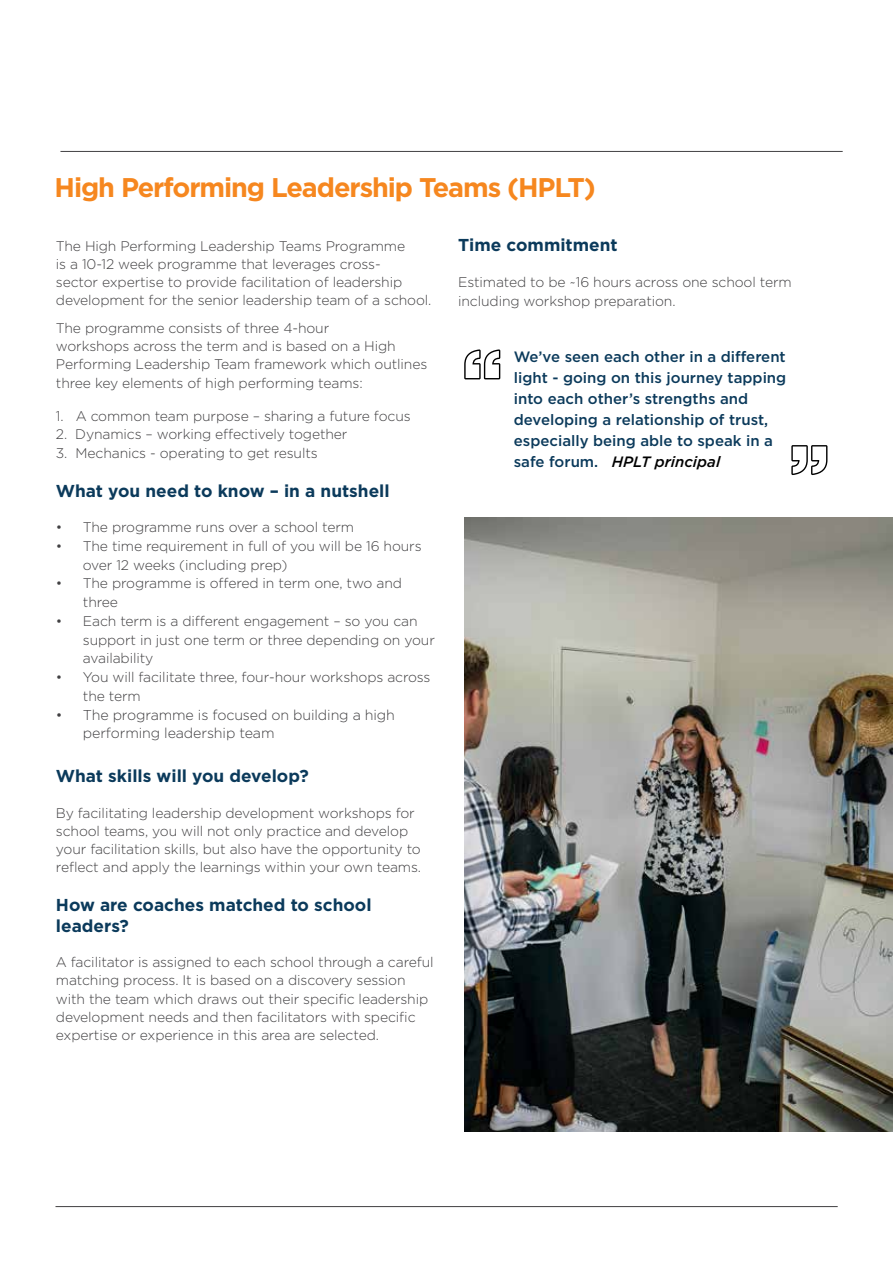
<style>
.page{position:relative;width:893px;height:1263px;background:#fff}
.page>*{position:absolute;margin:0;border:0;box-sizing:border-box;transform-origin:0 0}
.t1{font:700 27px "Gotham";letter-spacing:-.04em;color:#f6871f}
.t2{font:700 17.25px/20.7px "Gotham";color:#0b3a5b}
.t3{font:500 15px/21px "Gotham";color:#0b3a5b}
.t4{font:300 14.25px/18.8px "Gotham";letter-spacing:-.01em;color:#414042}
.t5{font:300 13.95px/18.3px "Gotham";letter-spacing:-.01em;color:#414042}
.s1{font-style:italic;color:#000}
</style>
<div class="page">
<img style="left:464px;top:518px;width:429px;height:613px">
<svg style="left:464px;top:349px;width:36px;height:30px"></svg>
<svg style="left:791px;top:445px;width:36px;height:30px"></svg>
<hr style="left:60px;top:151px;width:783px;height:1px;background:#414042">
<hr style="left:56px;top:1206px;width:782px;height:1px;background:#414042">
<h1 class="t1" style="left:55px;top:169px;width:543px">High Performing Leadership Teams (HPLT)</h1>
<p class="t2" style="left:458px;top:234px;width:161px">Time commitment</p>
<p class="t5" style="left:458px;top:273px;width:335px">Estimated to be ~16 hours across one school term including workshop preparation.</p>
<p class="t5" style="left:56px;top:236px;width:377px">The High Performing Leadership Teams Programme<br>is a 10-12 week programme that leverages cross-<br>sector expertise to provide facilitation of leadership development for the senior leadership team of a school.</p>
<p class="t5" style="left:56px;top:318px;width:373px">The programme consists of three 4-hour<br>workshops across the term and is based on a High Performing Leadership Team framework which outlines three key elements of high performing teams:</p>
<p class="t5" style="left:56px;top:406px;width:356px">1. A common team purpose – sharing a future focus</p>
<p class="t5" style="left:56px;top:425px;width:293px">2. Dynamics – working effectively together</p>
<p class="t5" style="left:56px;top:443px;width:263px">3. Mechanics - operating to get results</p>
<p class="t2" style="left:56px;top:480px;width:335px">What you need to know – in a nutshell</p>
<p class="t5" style="left:56px;top:518px;width:300px">• The programme runs over a school term</p>
<p class="t5" style="left:83px;top:536px;width:340px;line-height:18.8px;text-indent:-27px">• The time requirement in full of you will be 16 hours over 12 weeks (including prep)</p>
<p class="t5" style="left:83px;top:574px;width:321px;line-height:18.8px;text-indent:-27px">• The programme is offered in term one, two and three</p>
<p class="t5" style="left:83px;top:611px;width:353px;line-height:18.8px;text-indent:-27px">• Each term is a different engagement – so you can support in just one term or three depending on your availability</p>
<p class="t5" style="left:83px;top:667px;width:349px;line-height:18.8px;text-indent:-27px">• You will facilitate three, four-hour workshops across the term</p>
<p class="t4" style="left:83px;top:705px;width:314px;text-indent:-27px">• The programme is focused on building a high performing leadership team</p>
<p class="t2" style="left:56px;top:766px;width:254px">What skills will you develop?</p>
<p class="t5" style="left:56px;top:803px;width:367px">By facilitating leadership development workshops for school teams, you will not only practice and develop your facilitation skills, but also have the opportunity to reflect and apply the learnings within your own teams.</p>
<p class="t2" style="left:56px;top:895px;width:317px">How are coaches matched to school leaders?</p>
<p class="t5" style="left:56px;top:953px;width:379px">A facilitator is assigned to each school through a careful matching process. It is based on a discovery session with the team which draws out their specific leadership development needs and then facilitators with specific expertise or experience in this area are selected.</p>
<p class="t3" style="left:514px;top:346px;width:274px">We’ve seen each other in a different light - going on this journey tapping into each other’s strengths and developing a relationship of trust, especially being able to speak in a safe forum. <span class="s1">HPLT principal</span></p>
</div>
